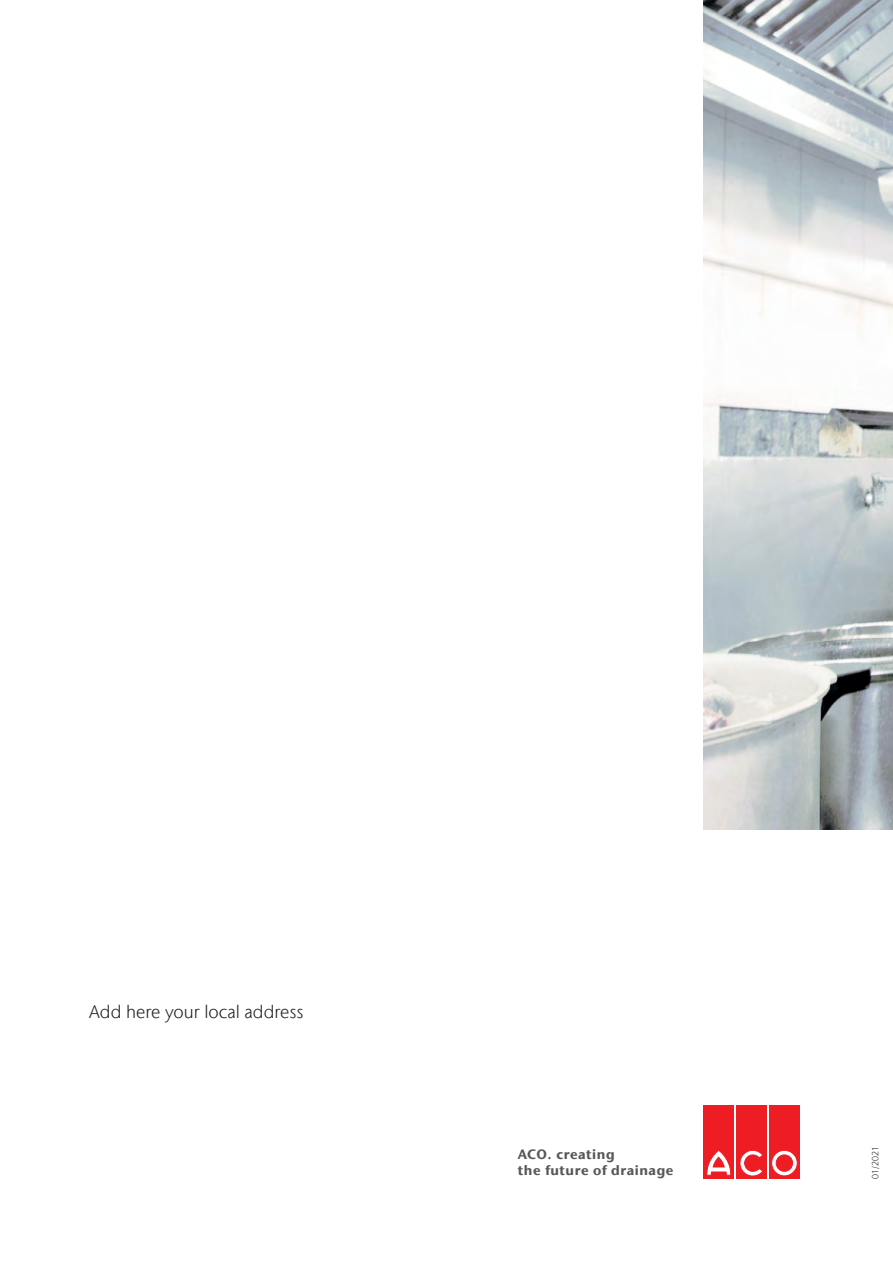
<style>
.page{position:relative;width:893px;height:1263px;background:#fff}
.page>*{position:absolute;margin:0;border:0;box-sizing:border-box;transform-origin:0 0}
.t1{font:300 18px "Stone Sans IIITC Com";color:#231f20}
.Back_Claim{font:700 13.5px/16.5px "Stone Sans IIITC Com";letter-spacing:.04em;color:#57585a}
.Foot_note{font:300 9px "Stone Sans IIITC Com";letter-spacing:.005em;color:#231f20}
</style>
<div class="page">
<div style="left:704px;top:1105px;width:30px;height:74px;background:#ee1d23"></div>
<svg style="left:707px;top:1151px;width:24px;height:24px"></svg>
<div style="left:736px;top:1105px;width:31px;height:74px;background:#ee1d23"></div>
<svg style="left:740px;top:1150px;width:22px;height:26px"></svg>
<div style="left:769px;top:1105px;width:30px;height:74px;background:#ee1d23"></div>
<svg style="left:772px;top:1150px;width:25px;height:26px"></svg>
<div style="left:771px;top:1150px;width:26px;height:26px;border:1px solid #ee1d23;border-radius:50%"></div>
<div style="left:776px;top:1155px;width:17px;height:16px;background:#ee1d23;border-radius:50%"></div>
<div style="left:776px;top:1155px;width:17px;height:16px;border:1px solid #ee1d23;border-radius:50%"></div>
<img style="left:704px;top:0;width:189px;height:829px">
<p class="t1" style="left:89px;top:1001px;width:216px">Add here your local address</p>
<p class="Back_Claim" style="left:518px;top:1145px;width:157px">ACO. creating<br>the future of drainage</p>
<p class="Foot_note" style="left:870px;top:1179px;width:34px;rotate:-90deg">01/2021</p>
</div>
